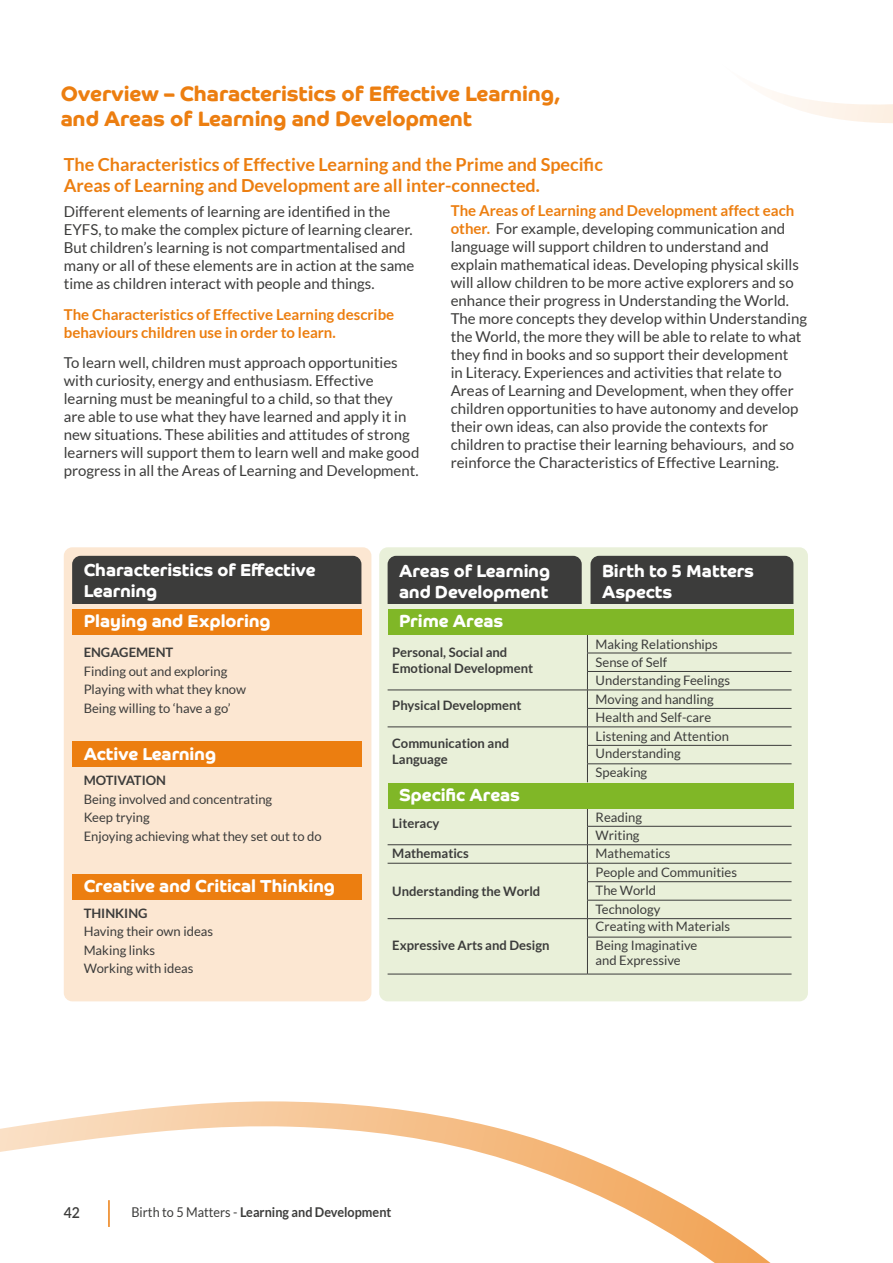
<style>
.page{position:relative;width:893px;height:1263px;background:#fff}
.page>*{position:absolute;margin:0;border:0;box-sizing:border-box;transform-origin:0 0}
.t1{font:700 21px/25.2px "Co Headline";color:#ec7e10}
.t2{font:700 18px/21px "Lato";color:#ec7e10}
.t3{font:700 17.4px/20.9px "Co Headline";color:#fff}
.t4{font:15px/18px "Lato";color:#3c3c3b}
.t5{font:700 15px/18px "Lato";color:#ec7e10}
.t6{font:600 15px "Lato";color:#3c3c3b;scale:.94 1}
.t7{font:700 13.5px "Lato";color:#3c3c3b;scale:.94 1}
.t8{font:13.05px/18.5px "Lato";color:#3c3c3b}
.t9{font:700 13.05px/16.5px "Lato";color:#3c3c3b}
.s1{font-weight:700;color:#ec7e10}
.s2{font-weight:400}
</style>
<div class="page">
<div style="left:64px;top:547px;width:307px;height:454px;background:#fce7d2;border-radius:9px"></div>
<div style="left:72px;top:556px;width:289px;height:48px;background:#3c3c3b"></div>
<div style="left:72px;top:609px;width:289px;height:25px;background:#ec7e10"></div>
<div style="left:379px;top:547px;width:429px;height:454px;background:#e9f0d9;border-radius:9px"></div>
<hr style="left:587px;top:653px;width:205px;height:1px;background:#3c3c3b">
<hr style="left:587px;top:671px;width:205px;height:1px;background:#3c3c3b">
<hr style="left:388px;top:690px;width:199px;height:1px;background:#3c3c3b">
<hr style="left:587px;top:690px;width:205px;height:1px;background:#3c3c3b">
<hr style="left:587px;top:708px;width:205px;height:1px;background:#3c3c3b">
<hr style="left:388px;top:727px;width:199px;height:1px;background:#3c3c3b">
<hr style="left:587px;top:727px;width:205px;height:1px;background:#3c3c3b">
<hr style="left:587px;top:745px;width:205px;height:1px;background:#3c3c3b">
<hr style="left:587px;top:763px;width:205px;height:1px;background:#3c3c3b">
<svg style="left:587px;top:634px;width:1px;height:148px"></svg>
<hr style="left:587px;top:826px;width:205px;height:1px;background:#3c3c3b">
<hr style="left:388px;top:844px;width:199px;height:1px;background:#3c3c3b">
<hr style="left:587px;top:844px;width:205px;height:1px;background:#3c3c3b">
<hr style="left:388px;top:863px;width:199px;height:1px;background:#3c3c3b">
<hr style="left:587px;top:863px;width:205px;height:1px;background:#3c3c3b">
<hr style="left:587px;top:881px;width:205px;height:1px;background:#3c3c3b">
<hr style="left:587px;top:900px;width:205px;height:1px;background:#3c3c3b">
<hr style="left:388px;top:918px;width:199px;height:1px;background:#3c3c3b">
<hr style="left:587px;top:918px;width:205px;height:1px;background:#3c3c3b">
<svg style="left:587px;top:808px;width:1px;height:129px"></svg>
<hr style="left:587px;top:937px;width:205px;height:1px;background:#3c3c3b">
<hr style="left:587px;top:937px;width:1px;height:37px;background:#3c3c3b">
<hr style="left:388px;top:974px;width:199px;height:1px;background:#3c3c3b">
<hr style="left:587px;top:974px;width:205px;height:1px;background:#3c3c3b">
<div style="left:388px;top:556px;width:194px;height:48px;background:#3c3c3b"></div>
<div style="left:388px;top:609px;width:405px;height:25px;background:#80b727"></div>
<div style="left:72px;top:741px;width:289px;height:26px;background:#ec7e10"></div>
<div style="left:72px;top:874px;width:289px;height:25px;background:#ec7e10"></div>
<div style="left:590px;top:556px;width:125px;height:48px;background:#3c3c3b"></div>
<div style="left:388px;top:783px;width:405px;height:25px;background:#80b727"></div>
<svg style="left:715px;top:89px;width:178px;height:602px"></svg>
<svg style="left:0;top:1101px;width:771px;height:162px"></svg>
<h1 class="t1" style="left:61px;top:81px;width:502px">Overview – Characteristics of Effective Learning, and Areas of Learning and Development</h1>
<p class="t2" style="left:64px;top:153px;width:541px">The Characteristics of Effective Learning and the Prime and Specific<br>Areas of Learning and Development are all inter-connected.</p>
<p class="t4" style="left:64px;top:202px;width:352px">Different elements of learning are identified in the EYFS, to make the complex picture of learning clearer.<br>But children’s learning is not compartmentalised and many or all of these elements are in action at the same time as children interact with people and things.</p>
<p class="t5" style="left:64px;top:305px;width:332px">The Characteristics of Effective Learning describe behaviours children use in order to learn.</p>
<p class="t4" style="left:64px;top:354px;width:357px">To learn well, children must approach opportunities with curiosity, energy and enthusiasm. Effective learning must be meaningful to a child, so that they<br>are able to use what they have learned and apply it in new situations. These abilities and attitudes of strong learners will support them to learn well and make good progress in all the Areas of Learning and Development.</p>
<p class="t4" style="left:451px;top:201px;width:358px"><span class="s1">The Areas of Learning and Development affect each other.</span> For example, developing communication and language will support children to understand and explain mathematical ideas. Developing physical skills will allow children to be more active explorers and so enhance their progress in Understanding the World.<br>The more concepts they develop within Understanding the World, the more they will be able to relate to what they find in books and so support their development<br>in Literacy. Experiences and activities that relate to Areas of Learning and Development, when they offer children opportunities to have autonomy and develop their own ideas, can also provide the contexts for children to practise their learning behaviours, and so reinforce the Characteristics of Effective Learning.</p>
<p class="t3" style="left:84px;top:560px;width:233px">Characteristics of Effective<br>Learning</p>
<p class="t3" style="left:84px;top:611px;width:188px">Playing and Exploring</p>
<p class="t9" style="left:84px;top:644px;width:91px">ENGAGEMENT</p>
<p class="t8" style="left:84px;top:662px;width:164px">Finding out and exploring<br>Playing with what they know<br>Being willing to ‘have a go’</p>
<p class="t3" style="left:84px;top:743px;width:134px">Active Learning</p>
<p class="t9" style="left:84px;top:772px;width:84px">MOTIVATION</p>
<p class="t8" style="left:84px;top:790px;width:240px">Being involved and concentrating<br>Keep trying<br>Enjoying achieving what they set out to do</p>
<p class="t3" style="left:84px;top:876px;width:253px">Creative and Critical Thinking</p>
<p class="t9" style="left:84px;top:905px;width:66px">THINKING</p>
<p class="t8" style="left:84px;top:922px;width:131px">Having their own ideas<br>Making links<br>Working with ideas</p>
<p class="t3" style="left:399px;top:560px;width:152px">Areas of Learning and Development</p>
<p class="t3" style="left:399px;top:611px;width:106px">Prime Areas</p>
<p class="t9" style="left:392px;top:644px;width:142px">Personal, Social and<br>Emotional Development</p>
<p class="t9" style="left:392px;top:697px;width:131px">Physical Development</p>
<p class="t9" style="left:392px;top:734px;width:118px">Communication and<br>Language</p>
<p class="t3" style="left:399px;top:785px;width:122px">Specific Areas</p>
<p class="t9" style="left:392px;top:815px;width:49px">Literacy</p>
<p class="t9" style="left:392px;top:845px;width:78px">Mathematics</p>
<p class="t9" style="left:392px;top:882px;width:150px">Understanding the World</p>
<p class="t9" style="left:392px;top:936px;width:159px">Expressive Arts and Design</p>
<p class="t3" style="left:602px;top:560px;width:154px">Birth to 5 Matters<br>Aspects</p>
<p class="t8" style="left:596px;top:635px;width:124px">Making Relationships</p>
<p class="t8" style="left:596px;top:652px;width:136px">Sense of Self<br>Understanding Feelings</p>
<p class="t8" style="left:596px;top:690px;width:120px">Moving and handling</p>
<p class="t8" style="left:596px;top:707px;width:117px">Health and Self-care</p>
<p class="t8" style="left:596px;top:726px;width:135px">Listening and Attention</p>
<p class="t8" style="left:596px;top:763px;width:53px">Speaking</p>
<p class="t8" style="left:596px;top:744px;width:87px">Understanding</p>
<p class="t8" style="left:596px;top:808px;width:48px">Reading</p>
<p class="t8" style="left:596px;top:825px;width:76px">Writing<br>Mathematics</p>
<p class="t8" style="left:596px;top:863px;width:143px">People and Communities</p>
<p class="t8" style="left:596px;top:881px;width:62px">The World</p>
<p class="t8" style="left:596px;top:900px;width:66px">Technology</p>
<p class="t8" style="left:596px;top:938px;width:103px;line-height:15px">Being Imaginative and Expressive</p>
<p class="t8" style="left:596px;top:917px;width:136px">Creating with Materials</p>
<p class="t6" style="left:64px;top:1201px;width:19px">42</p>
<p class="t7" style="left:131px;top:1204px;width:278px"><span class="s2">Birth to 5 Matters -</span> Learning and Development</p>
</div>
